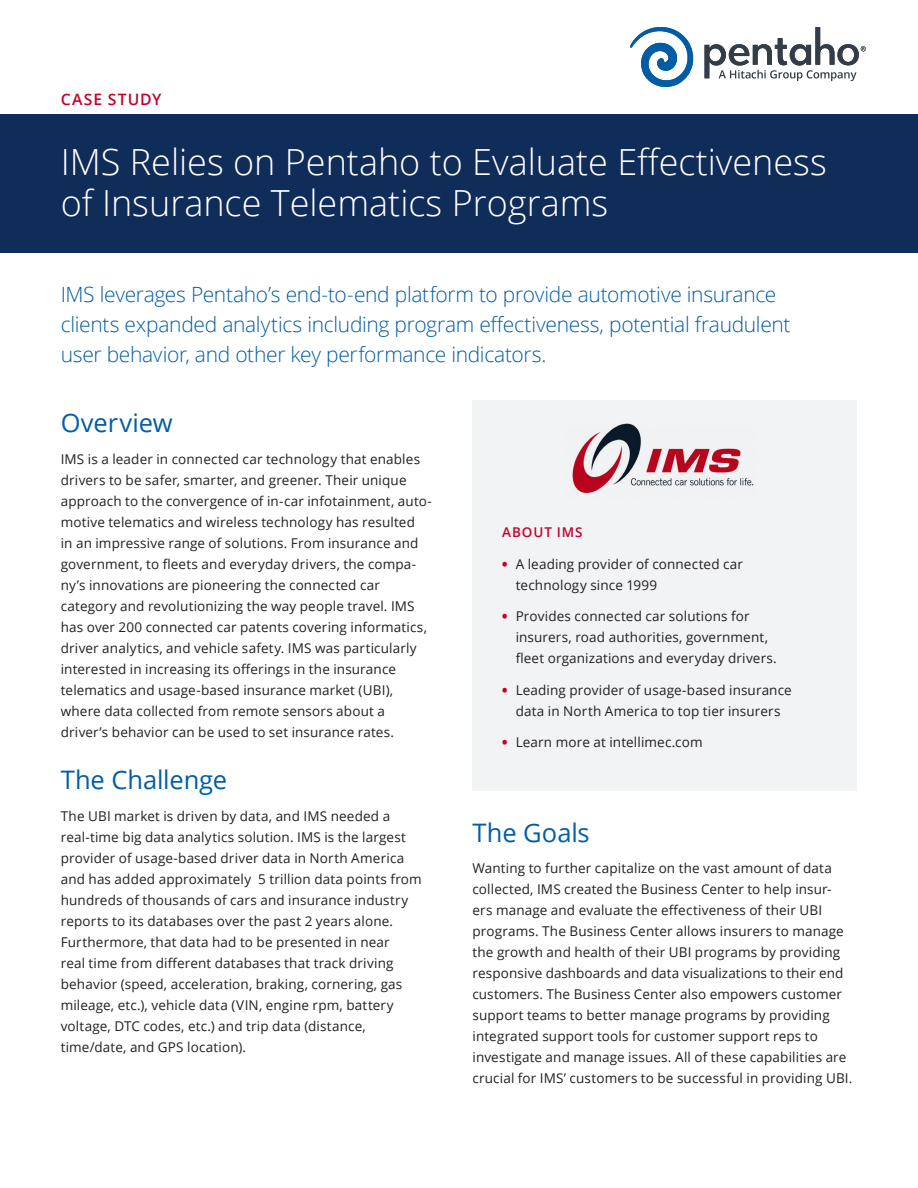
<style>
.page{position:relative;width:918px;height:1188px;background:#fff}
.page>*{position:absolute;margin:0;border:0;box-sizing:border-box;transform-origin:0 0}
.title{font:300 36px/40.5px "Open Sans";color:#fff}
.header{font:25.5px "Open Sans";letter-spacing:-.005em;color:#005da6}
.intro_copy{font:300 21px/30px "Open Sans";letter-spacing:-.015em;color:#005da6}
.t1{font:600 15.75px "Open Sans";letter-spacing:.065em;color:#c5002e}
.body_text{font:13.5px/21px "Open Sans";letter-spacing:.01em;color:#231f20}
.subhead{font:600 13.5px "Open Sans";letter-spacing:.065em;color:#c5002e}
.s1{font-weight:800;color:#c5002e}
</style>
<div class="page">
<div style="left:0;top:114px;width:918px;height:139px;background:#102c59"></div>
<svg style="left:705px;top:27px;width:161px;height:54px"></svg>
<svg style="left:630px;top:27px;width:64px;height:60px"></svg>
<div style="left:472px;top:400px;width:385px;height:390px;background:#f2f3f4"></div>
<img style="left:572px;top:423px;width:182px;height:71px">
<p class="t1" style="left:61px;top:88px;width:102px">CASE STUDY</p>
<p class="title" style="left:61px;top:141px;width:768px">IMS Relies on Pentaho to Evaluate Effectiveness of Insurance Telematics Programs</p>
<p class="intro_copy" style="left:61px;top:279px;width:731px">IMS leverages Pentaho’s end-to-end platform to provide automotive insurance clients expanded analytics including program effectiveness, potential fraudulent user behavior, and other key performance indicators.</p>
<p class="header" style="left:61px;top:405px;width:114px">Overview</p>
<p class="body_text" style="left:61px;top:448px;width:373px">IMS is a leader in connected car technology that enables drivers to be safer, smarter, and greener. Their unique approach to the convergence of in-car infotainment, auto&shy;motive telematics and wireless technology has resulted<br>in an impressive range of solutions. From insurance and government, to fleets and everyday drivers, the compa&shy;ny’s innovations are pioneering the connected car category and revolutionizing the way people travel. IMS has over 200 connected car patents covering informatics, driver analytics, and vehicle safety. IMS was particularly interested in increasing its offerings in the insurance telematics and usage-based insurance market (UBI), where data collected from remote sensors about a driver’s behavior can be used to set insurance rates.</p>
<p class="header" style="left:61px;top:762px;width:168px">The Challenge</p>
<p class="body_text" style="left:61px;top:805px;width:363px">The UBI market is driven by data, and IMS needed a real-time big data analytics solution. IMS is the largest provider of usage-based driver data in North America and has added approximately 5 trillion data points from hundreds of thousands of cars and insurance industry reports to its databases over the past 2 years alone.<br>Furthermore, that data had to be presented in near<br>real time from different databases that track driving behavior (speed, acceleration, braking, cornering, gas mileage, etc.), vehicle data (VIN, engine rpm, battery voltage, DTC codes, etc.) and trip data (distance, time/date, and GPS location).</p>
<p class="header" style="left:472px;top:815px;width:119px">The Goals</p>
<p class="subhead" style="left:502px;top:523px;width:82px">ABOUT IMS</p>
<p class="body_text" style="left:516px;top:553px;width:229px;text-indent:-14px"><span class="s1">•</span> A leading provider of connected car technology since 1999</p>
<p class="body_text" style="left:516px;top:605px;width:263px;text-indent:-14px"><span class="s1">•</span> Provides connected car solutions for insurers, road authorities, government, fleet organizations and everyday drivers.</p>
<p class="body_text" style="left:502px;top:679px;width:291px;text-align:center"><span class="s1">•</span> Leading provider of usage-based insurance data in North America to top tier insurers</p>
<p class="body_text" style="left:502px;top:731px;width:202px"><span class="s1">•</span> Learn more at intellimec.com</p>
<p class="body_text" style="left:472px;top:857px;width:382px">Wanting to further capitalize on the vast amount of data collected, IMS created the Business Center to help insur&shy;ers manage and evaluate the effectiveness of their UBI programs. The Business Center allows insurers to manage the growth and health of their UBI programs by providing responsive dashboards and data visualizations to their end customers. The Business Center also empowers customer support teams to better manage programs by providing integrated support tools for customer support reps to investigate and manage issues. All of these capabilities are crucial for IMS’ customers to be successful in providing UBI.</p>
</div>
